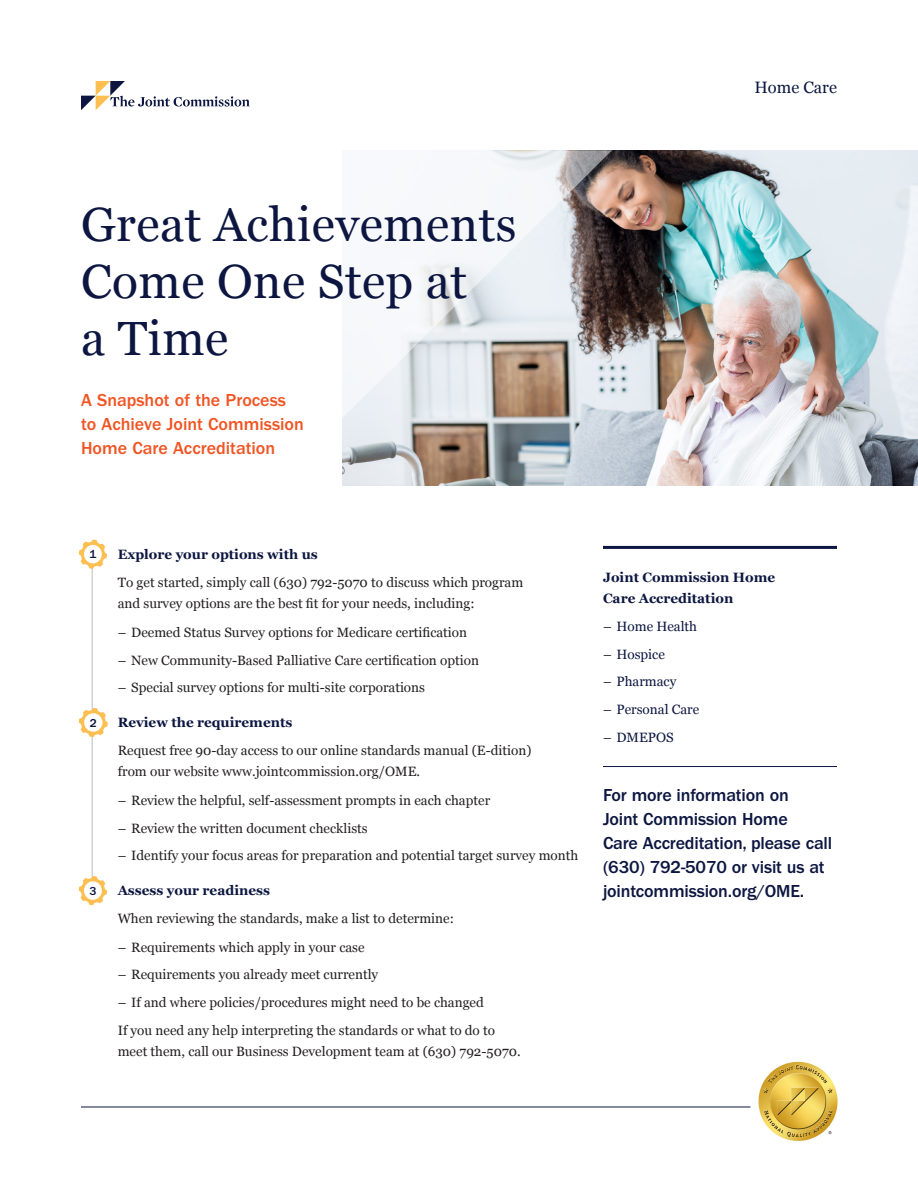
<style>
.page{position:relative;width:918px;height:1188px;background:#fff}
.page>*{position:absolute;margin:0;border:0;box-sizing:border-box;transform-origin:0 0}
.Headline{font:48px/57px "Georgia";letter-spacing:.01em;color:#0c1640}
.CTA_Sentence_-_Navy{font:500 18px/24px "ITC Franklin Gothic Std";letter-spacing:-.01em;color:#0c1640}
.Subhead_-_Orange{font:500 18px/24px "ITC Franklin Gothic Std";color:#f15422}
.Entity{font:16.5px "Georgia";color:#0c1640}
.Body_Copy{font:13.5px/21px "Georgia";color:#231f20}
._9_Small_Bold_-_Bull{font:700 13.5px/21px "Georgia";color:#0c1640}
.t1{font:13.5px "Georgia";color:#0c1640}
.CTA_Title{font:500 12px "ITC Franklin Gothic Std";color:#0c1640}
.s1{color:#231f20}
</style>
<div class="page">
<svg style="left:81px;top:81px;width:169px;height:29px"></svg>
<img style="left:342px;top:150px;width:576px;height:336px">
<svg style="left:342px;top:150px;width:270px;height:269px"></svg>
<hr style="left:603px;top:766px;width:234px;height:1px;background:#0c1640">
<hr style="left:92px;top:565px;width:1px;height:318px;background:#d1d2d4">
<svg style="left:79px;top:540px;width:28px;height:29px"></svg>
<div style="left:84px;top:545px;width:18px;height:18px;background:#fff;border-radius:50%"></div>
<svg style="left:79px;top:708px;width:29px;height:29px"></svg>
<div style="left:84px;top:713px;width:18px;height:19px;background:#fff;border-radius:50%"></div>
<svg style="left:79px;top:876px;width:28px;height:29px"></svg>
<div style="left:84px;top:881px;width:18px;height:19px;background:#fff;border-radius:50%"></div>
<hr style="left:81px;top:1107px;width:756px;height:1px;background:#0c1640">
<div style="left:750px;top:1053px;width:96px;height:96px;background:#fff;border-radius:50%"></div>
<img style="left:758px;top:1061px;width:80px;height:80px">
<hr style="left:603px;top:546px;width:234px;height:3px;background:#0c1640">
<p class="Entity" style="left:755px;top:76px;width:84px">Home Care</p>
<p class="Headline" style="left:81px;top:194px;width:437px">Great Achievements<br>Come One Step at<br>a Time</p>
<p class="Subhead_-_Orange" style="left:81px;top:388px;width:224px">A Snapshot of the Process to Achieve Joint Commission<br>Home Care Accreditation</p>
<p class="CTA_Title" style="left:89px;top:548px;width:9px">1</p>
<p class="CTA_Title" style="left:90px;top:716px;width:9px">2</p>
<p class="CTA_Title" style="left:89px;top:884px;width:9px">3</p>
<p class="_9_Small_Bold_-_Bull" style="left:118px;top:543px;width:202px">Explore your options with us</p>
<p class="Body_Copy" style="left:118px;top:571px;width:407px">To get started, simply call (630) 792-5070 to discuss which program and survey options are the best fit for your needs, including:</p>
<p class="Body_Copy" style="left:118px;top:621px;width:351px">– Deemed Status Survey options for Medicare certification</p>
<p class="Body_Copy" style="left:118px;top:649px;width:363px">– New Community-Based Palliative Care certification option</p>
<p class="Body_Copy" style="left:118px;top:677px;width:309px">– Special survey options for multi-site corporations</p>
<p class="_9_Small_Bold_-_Bull" style="left:118px;top:711px;width:176px">Review the requirements</p>
<p class="Body_Copy" style="left:118px;top:739px;width:415px">Request free 90-day access to our online standards manual (E-dition) from our website www.jointcommission.org/OME.</p>
<p class="Body_Copy" style="left:118px;top:789px;width:374px">– Review the helpful, self-assessment prompts in each chapter</p>
<p class="Body_Copy" style="left:118px;top:817px;width:251px">– Review the written document checklists</p>
<p class="Body_Copy" style="left:118px;top:845px;width:462px">– Identify your focus areas for preparation and potential target survey month</p>
<p class="_9_Small_Bold_-_Bull" style="left:118px;top:879px;width:154px">Assess your readiness</p>
<p class="Body_Copy" style="left:118px;top:907px;width:338px">When reviewing the standards, make a list to determine:</p>
<p class="Body_Copy" style="left:118px;top:936px;width:248px">– Requirements which apply in your case</p>
<p class="Body_Copy" style="left:118px;top:964px;width:262px">– Requirements you already meet currently</p>
<p class="Body_Copy" style="left:118px;top:991px;width:368px">– If and where policies/procedures might need to be changed</p>
<p class="Body_Copy" style="left:118px;top:1019px;width:404px">If you need any help interpreting the standards or what to do to meet them, call our Business Development team at (630) 792-5070.</p>
<p class="_9_Small_Bold_-_Bull" style="left:603px;top:566px;width:174px">Joint Commission Home<br>Care Accreditation</p>
<p class="t1" style="left:603px;top:616px;width:96px"><span class="s1">–</span> Home Health</p>
<p class="t1" style="left:603px;top:644px;width:63px"><span class="s1">–</span> Hospice</p>
<p class="t1" style="left:603px;top:672px;width:75px"><span class="s1">–</span> Pharmacy</p>
<p class="t1" style="left:603px;top:700px;width:98px"><span class="s1">–</span> Personal Care</p>
<p class="t1" style="left:603px;top:727px;width:72px"><span class="s1">–</span> DMEPOS</p>
<p class="CTA_Sentence_-_Navy" style="left:603px;top:783px;width:231px">For more information on<br>Joint Commission Home<br>Care Accreditation, please call (630) 792-5070 or visit us at jointcommission.org/OME.</p>
</div>
